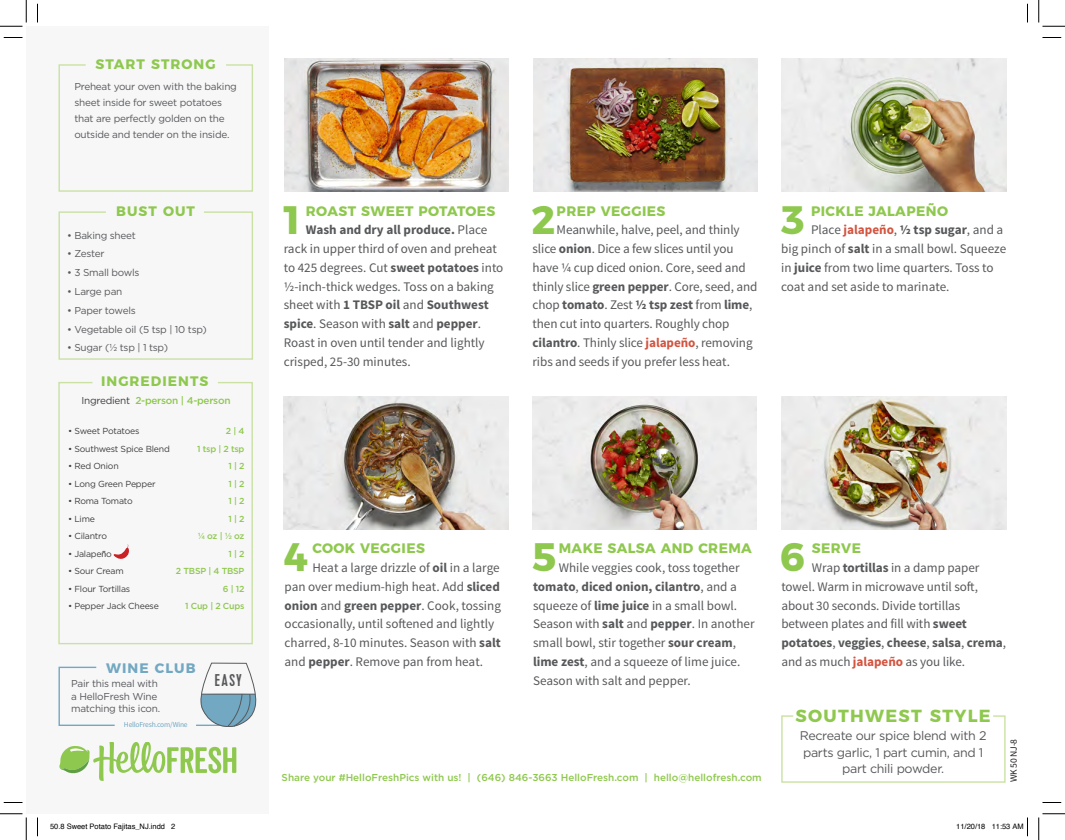
<style>
.page{position:relative;width:1065px;height:840px;background:#fff}
.page>*{position:absolute;margin:0;border:0;box-sizing:border-box;transform-origin:0 0}
.t1{font:700 39.62px "Montserrat";color:#8fc84e}
.t2{font:700 17.5px "Montserrat";letter-spacing:.075em;color:#8fc84e}
.t3{font:17px "Kapra";color:#58595b}
.t4{font:700 13.75px "Montserrat";letter-spacing:.03em;color:#8fc84e}
.t5{font:700 13.75px "Montserrat";letter-spacing:.075em;color:#8fc84e}
.t6{font:700 13.75px "Montserrat";letter-spacing:.075em;color:#72a8c1}
.t7{font:13.12px/18.8px "Source Sans Pro";letter-spacing:-.005em;color:#57585a}
.t8{font:12.5px/16.8px "Gotham";letter-spacing:-.025em;color:#57585a;text-align:center}
.t9{font:10px/16.2px "Gotham";letter-spacing:-.025em;color:#57585a}
.t10{font:500 10px "Gotham";color:#8fc84e}
.t11{font:500 10px "Gotham";letter-spacing:-.025em;color:#8fc84e}
.t12{font:9.62px "Source Sans Pro";color:#231f20}
.t13{font:8.75px "Gotham";letter-spacing:-.025em;color:#3e3e3f}
.t14{font:500 8.75px/17.5px "Gotham";letter-spacing:-.025em;color:#8fc84e;text-align:right}
.t15{font:7.5px "Helvetica";color:#000}
.t16{font:7.5px "Source Sans Pro";letter-spacing:-.025em;color:#72a8c1}
.s1{font-weight:400;color:#3e3e3f}
.s2{font-family:"Arial"}
.s3{font-weight:700}
.s4{font-weight:700;color:#d2543f}
</style>
<div class="page">
<div style="left:26px;top:26px;width:243px;height:788px;background:#f7f7f8"></div>
<img style="left:285px;top:59px;width:224px;height:133px">
<img style="left:533px;top:59px;width:224px;height:133px">
<img style="left:533px;top:397px;width:224px;height:132px">
<img style="left:283px;top:397px;width:226px;height:132px">
<img style="left:782px;top:58px;width:224px;height:133px">
<img style="left:782px;top:397px;width:224px;height:132px">
<svg style="left:58px;top:211px;width:195px;height:149px"></svg>
<svg style="left:58px;top:382px;width:195px;height:263px"></svg>
<svg style="left:58px;top:64px;width:195px;height:128px"></svg>
<hr style="left:197px;top:725px;width:35px;height:1px;background:#72a8c1">
<svg style="left:58px;top:666px;width:57px;height:60px"></svg>
<svg style="left:201px;top:663px;width:55px;height:64px"></svg>
<svg style="left:60px;top:742px;width:176px;height:39px"></svg>
<svg style="left:781px;top:715px;width:225px;height:68px"></svg>
<svg style="left:4px;top:37px;width:18px;height:1px"></svg>
<svg style="left:1043px;top:37px;width:18px;height:1px"></svg>
<svg style="left:4px;top:802px;width:18px;height:1px"></svg>
<svg style="left:1043px;top:802px;width:18px;height:1px"></svg>
<svg style="left:37px;top:4px;width:1px;height:18px"></svg>
<svg style="left:37px;top:818px;width:1px;height:18px"></svg>
<svg style="left:1027px;top:4px;width:1px;height:18px"></svg>
<svg style="left:0;top:0;width:27px;height:27px"></svg>
<svg style="left:0;top:814px;width:27px;height:26px"></svg>
<svg style="left:1039px;top:0;width:26px;height:27px"></svg>
<svg style="left:1039px;top:814px;width:26px;height:26px"></svg>
<svg style="left:1027px;top:818px;width:1px;height:18px"></svg>
<p class="t5" style="left:96px;top:53px;width:122px">START STRONG</p>
<p class="t9" style="left:74px;top:78px;width:164px">Preheat your oven with the baking sheet inside for sweet potatoes that are perfectly golden on the outside and tender on the inside.</p>
<p class="t4" style="left:116px;top:200px;width:80px">BUST OUT</p>
<p class="t9" style="left:67px;top:227px;width:70px">• Baking sheet</p>
<p class="t9" style="left:67px;top:246px;width:39px">• Zester</p>
<p class="t9" style="left:67px;top:264px;width:74px">• 3 Small bowls</p>
<p class="t9" style="left:67px;top:283px;width:57px">• Large pan</p>
<p class="t9" style="left:67px;top:302px;width:70px">• Paper towels</p>
<p class="t9" style="left:67px;top:321px;width:141px">• Vegetable oil (5 tsp | 10 tsp)</p>
<p class="t9" style="left:67px;top:340px;width:102px">• Sugar (½ tsp | 1 tsp)</p>
<p class="t5" style="left:101px;top:370px;width:109px">INGREDIENTS</p>
<p class="t11" style="left:81px;top:394px;width:151px"><span class="s1">Ingredient</span> 2-person | 4-person</p>
<p class="t14" style="left:176px;top:422px;width:70px">2 | 4<br>1 tsp | 2 tsp<br>1 | 2<br>1 | 2<br>1 | 2<br>1 | 2<br>¼ oz | ½ oz<br>1 | 2<br>2 TBSP | 4 TBSP<br>6 | 12<br>1 Cup | 2 Cups</p>
<p class="t13" style="left:68px;top:426px;width:73px">• Sweet Potatoes</p>
<p class="t13" style="left:68px;top:443px;width:103px">• Southwest Spice Blend</p>
<p class="t13" style="left:68px;top:461px;width:52px">• Red Onion</p>
<p class="t13" style="left:68px;top:478px;width:89px">• Long Green Pepper</p>
<p class="t13" style="left:68px;top:496px;width:66px">• Roma Tomato</p>
<p class="t13" style="left:68px;top:513px;width:28px">• Lime</p>
<p class="t13" style="left:68px;top:531px;width:40px">• Cilantro</p>
<p class="t13" style="left:68px;top:548px;width:45px">• Jalape<span class="s2">ñ</span>o</p>
<p class="t13" style="left:68px;top:566px;width:57px">• Sour Cream</p>
<p class="t13" style="left:68px;top:583px;width:64px">• Flour Tortillas</p>
<p class="t13" style="left:68px;top:601px;width:92px">• Pepper Jack Cheese</p>
<p class="t6" style="left:106px;top:656px;width:91px">WINE CLUB</p>
<p class="t9" style="left:71px;top:677px;width:90px;line-height:12.5px">Pair this meal with a HelloFresh Wine matching this icon.</p>
<p class="t16" style="left:124px;top:720px;width:65px">HelloFresh.com/Wine</p>
<p class="t3" style="left:215px;top:671px;width:28px">EASY</p>
<h1 class="t1" style="left:280px;top:187px;width:26px">1</h1>
<p class="t4" style="left:306px;top:199px;width:191px">ROAST SWEET POTATOES</p>
<p class="t7" style="left:284px;top:221px;width:221px;text-indent:22px"><span class="s3">Wash and dry all produce.</span> Place rack in upper third of oven and preheat to 425 degrees. Cut <span class="s3">sweet potatoes</span> into ½-inch-thick wedges. Toss on a baking sheet with <span class="s3">1 TBSP oil</span> and <span class="s3">Southwest spice</span>. Season with <span class="s3">salt</span> and <span class="s3">pepper</span>.<br>Roast in oven until tender and lightly crisped, 25-30 minutes.</p>
<h1 class="t1" style="left:532px;top:187px;width:25px">2</h1>
<p class="t4" style="left:557px;top:199px;width:110px">PREP VEGGIES</p>
<p class="t7" style="left:533px;top:221px;width:226px;text-indent:24px">Meanwhile, halve, peel, and thinly slice <span class="s3">onion</span>. Dice a few slices until you have ¼ cup diced onion. Core, seed and thinly slice <span class="s3">green pepper</span>. Core, seed, and chop <span class="s3">tomato</span>. Zest <span class="s3">½ tsp zest</span> from <span class="s3">lime</span>, then cut into quarters. Roughly chop <span class="s3">cilantro</span>. Thinly slice <span class="s4">jalapeño</span>, removing ribs and seeds if you prefer less heat.</p>
<h1 class="t1" style="left:781px;top:187px;width:26px">3</h1>
<p class="t4" style="left:811px;top:199px;width:139px">PICKLE JALAPEÑO</p>
<p class="t7" style="left:781px;top:221px;width:226px;text-indent:30px">Place <span class="s4">jalapeño</span>, <span class="s3">½ tsp sugar</span>, and a big pinch of <span class="s3">salt</span> in a small bowl. Squeeze in <span class="s3">juice</span> from two lime quarters. Toss to coat and set aside to marinate.</p>
<h1 class="t1" style="left:283px;top:525px;width:26px">4</h1>
<p class="t4" style="left:312px;top:537px;width:114px">COOK VEGGIES</p>
<p class="t7" style="left:285px;top:559px;width:218px;text-indent:28px">Heat a large drizzle of <span class="s3">oil</span> in a large pan over medium-high heat. Add <span class="s3">sliced onion</span> and <span class="s3">green pepper</span>. Cook, tossing occasionally, until softened and lightly charred, 8-10 minutes. Season with <span class="s3">salt </span>and <span class="s3">pepper</span>. Remove pan from heat.</p>
<h1 class="t1" style="left:532px;top:525px;width:26px">5</h1>
<p class="t4" style="left:559px;top:537px;width:195px">MAKE SALSA AND CREMA</p>
<p class="t7" style="left:533px;top:559px;width:223px;text-indent:26px">While veggies cook, toss together <span class="s3">tomato</span>, <span class="s3">diced onion, cilantro</span>, and a squeeze of <span class="s3">lime juice</span> in a small bowl.<br>Season with <span class="s3">salt</span> and <span class="s3">pepper</span>. In another small bowl, stir together <span class="s3">sour cream</span>, <span class="s3">lime zest</span>, and a squeeze of lime juice.<br>Season with salt and pepper.</p>
<p class="t10" style="left:282px;top:771px;width:482px">Share your #HelloFreshPics with us! | (646) 846-3663 HelloFresh.com | hello@hellofresh.com</p>
<h1 class="t1" style="left:780px;top:525px;width:27px">6</h1>
<p class="t4" style="left:812px;top:537px;width:51px">SERVE</p>
<p class="t7" style="left:781px;top:559px;width:226px;text-indent:31px">Wrap <span class="s3">tortillas</span> in a damp paper towel. Warm in microwave until soft, about 30 seconds. Divide tortillas between plates and fill with <span class="s3">sweet potatoes</span>, <span class="s3">veggies</span>, <span class="s3">cheese</span>, <span class="s3">salsa</span>, <span class="s3">crema</span>, and as much <span class="s4">jalapeño</span> as you like.</p>
<h2 class="t2" style="left:795px;top:702px;width:197px">SOUTHWEST STYLE</h2>
<p class="t8" style="left:800px;top:727px;width:188px">Recreate our spice blend with 2 parts garlic, 1 part cumin, and 1 part chili powder.</p>
<p class="t12" style="left:1008px;top:782px;width:44px;rotate:-90deg">WK 50 NJ-8</p>
<p class="t15" style="left:50px;top:820px;width:127px">50.8 Sweet Potato Fajitas_NJ.indd 2</p>
<p class="t15" style="left:956px;top:820px;width:69px">11/20/18 11:53 AM</p>
</div>
